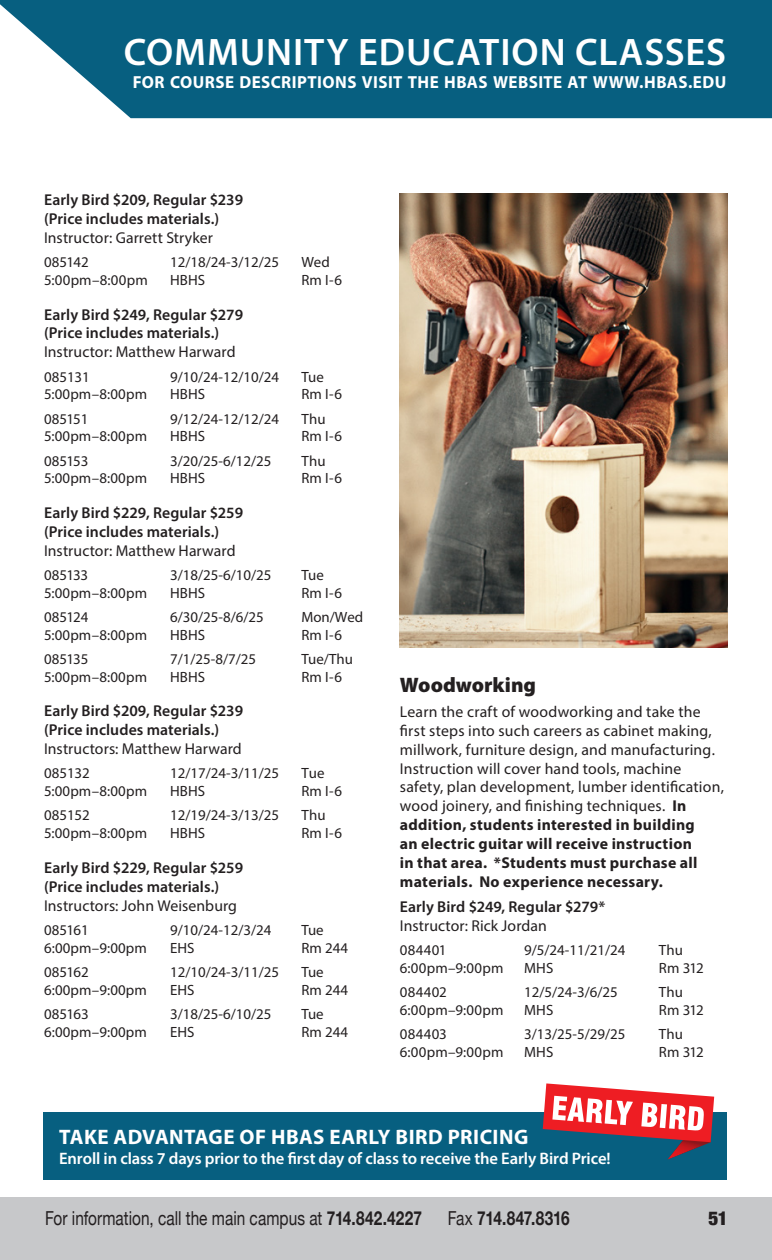
<style>
.page{position:relative;width:772px;height:1260px;background:#fff}
.page>*{position:absolute;margin:0;border:0;box-sizing:border-box;transform-origin:0 0}
.t1{font:600 38.5px "Myriad Pro";letter-spacing:.025em;color:#fff}
.t2{font:700 21px "Myriad Pro";letter-spacing:.02em;color:#fff}
.Body_copy{font:900 21px "Myriad Pro";color:#231f20}
.t3{font:19.25px "Helvetica Neue";color:#231f20;scale:.8 1}
.t4{font:700 19.25px "Helvetica Neue";letter-spacing:-.015em;color:#231f20;scale:.8 1}
.t5{font:900 condensed 19.25px "Helvetica Neue";color:#231f20}
.Body_copy-2{font:700 17.5px "Myriad Pro";letter-spacing:.025em;color:#fff}
.t6{font:600 16.62px "Myriad Pro";letter-spacing:-.005em;color:#fff}
.Body_copy-3{font:600 15.75px/18.9px "Myriad Pro";letter-spacing:.005em;color:#231f20}
.Body_copy-4{font:15.75px/18.9px "Myriad Pro";letter-spacing:.015em;color:#231f20}
.Body_copy-5{font:14.88px "Myriad Pro";color:#231f20}
.Body_copy-6{font:14.88px "Myriad Pro";letter-spacing:.02em;color:#231f20}
.s1{font-weight:400}
.s2{font-weight:700}
</style>
<div class="page">
<svg style="left:0;top:0;width:772px;height:118px;fill:#075f80"></svg>
<div style="left:134px;top:100px;width:592px;height:5px;background:#075f80"></div>
<div style="left:0;top:1197px;width:772px;height:63px;background:#c7c8ca"></div>
<img style="left:400px;top:193px;width:328px;height:455px">
<div style="left:43px;top:1112px;width:684px;height:68px;background:#075f80"></div>
<svg style="left:543px;top:1083px;width:171px;height:77px"></svg>
<p class="t1" style="left:124px;top:28px;width:604px">COMMUNITY EDUCATION CLASSES</p>
<p class="Body_copy-2" style="left:133px;top:70px;width:595px">FOR COURSE DESCRIPTIONS VISIT THE HBAS WEBSITE AT WWW.HBAS.EDU</p>
<p class="Body_copy-3" style="left:44px;top:190px;width:200px">Early Bird $209, Regular $239 (Price includes materials.)<br><span class="s1">Instructor: Garrett Stryker</span></p>
<p class="Body_copy-5" style="left:44px;top:253px;width:46px">085142</p>
<p class="Body_copy-5" style="left:170px;top:253px;width:110px">12/18/24-3/12/25</p>
<p class="Body_copy-5" style="left:301px;top:253px;width:30px">Wed</p>
<p class="Body_copy-5" style="left:44px;top:271px;width:105px">5:00pm–8:00pm</p>
<p class="Body_copy-5" style="left:170px;top:271px;width:37px">HBHS</p>
<p class="Body_copy-5" style="left:301px;top:271px;width:42px">Rm I-6</p>
<p class="Body_copy-3" style="left:44px;top:304px;width:200px">Early Bird $249, Regular $279 (Price includes materials.)<br><span class="s1">Instructor: Matthew Harward</span></p>
<p class="Body_copy-5" style="left:44px;top:367px;width:47px">085131</p>
<p class="Body_copy-5" style="left:170px;top:367px;width:110px">9/10/24-12/10/24</p>
<p class="Body_copy-5" style="left:301px;top:367px;width:24px">Tue</p>
<p class="Body_copy-5" style="left:44px;top:385px;width:104px">5:00pm–8:00pm</p>
<p class="Body_copy-5" style="left:170px;top:385px;width:37px">HBHS</p>
<p class="Body_copy-5" style="left:301px;top:385px;width:42px">Rm I-6</p>
<p class="Body_copy-5" style="left:44px;top:409px;width:46px">085151</p>
<p class="Body_copy-5" style="left:170px;top:409px;width:110px">9/12/24-12/12/24</p>
<p class="Body_copy-5" style="left:301px;top:409px;width:26px">Thu</p>
<p class="Body_copy-5" style="left:44px;top:427px;width:104px">5:00pm–8:00pm</p>
<p class="Body_copy-5" style="left:170px;top:427px;width:37px">HBHS</p>
<p class="Body_copy-5" style="left:301px;top:427px;width:42px">Rm I-6</p>
<p class="Body_copy-5" style="left:44px;top:451px;width:46px">085153</p>
<p class="Body_copy-5" style="left:170px;top:451px;width:103px">3/20/25-6/12/25</p>
<p class="Body_copy-5" style="left:301px;top:451px;width:26px">Thu</p>
<p class="Body_copy-5" style="left:44px;top:469px;width:104px">5:00pm–8:00pm</p>
<p class="Body_copy-5" style="left:170px;top:469px;width:37px">HBHS</p>
<p class="Body_copy-5" style="left:301px;top:469px;width:42px">Rm I-6</p>
<p class="Body_copy-3" style="left:44px;top:503px;width:200px">Early Bird $229, Regular $259 (Price includes materials.)<br><span class="s1">Instructor: Matthew Harward</span></p>
<p class="Body_copy-5" style="left:44px;top:566px;width:46px">085133</p>
<p class="Body_copy-5" style="left:170px;top:566px;width:103px">3/18/25-6/10/25</p>
<p class="Body_copy-5" style="left:301px;top:566px;width:24px">Tue</p>
<p class="Body_copy-5" style="left:44px;top:584px;width:104px">5:00pm–8:00pm</p>
<p class="Body_copy-5" style="left:170px;top:584px;width:37px">HBHS</p>
<p class="Body_copy-5" style="left:301px;top:584px;width:42px">Rm I-6</p>
<p class="Body_copy-5" style="left:44px;top:608px;width:46px">085124</p>
<p class="Body_copy-5" style="left:170px;top:608px;width:95px">6/30/25-8/6/25</p>
<p class="Body_copy-5" style="left:301px;top:608px;width:63px">Mon/Wed</p>
<p class="Body_copy-5" style="left:44px;top:626px;width:104px">5:00pm–8:00pm</p>
<p class="Body_copy-5" style="left:170px;top:626px;width:37px">HBHS</p>
<p class="Body_copy-5" style="left:301px;top:626px;width:42px">Rm I-6</p>
<p class="Body_copy-5" style="left:44px;top:650px;width:46px">085135</p>
<p class="Body_copy-5" style="left:170px;top:650px;width:88px">7/1/25-8/7/25</p>
<p class="Body_copy-5" style="left:301px;top:650px;width:53px">Tue/Thu</p>
<p class="Body_copy-5" style="left:44px;top:668px;width:104px">5:00pm–8:00pm</p>
<p class="Body_copy-5" style="left:170px;top:668px;width:37px">HBHS</p>
<p class="Body_copy-5" style="left:301px;top:668px;width:42px">Rm I-6</p>
<p class="Body_copy-3" style="left:44px;top:701px;width:200px">Early Bird $209, Regular $239 (Price includes materials.)<br><span class="s1">Instructors: Matthew Harward</span></p>
<p class="Body_copy-5" style="left:44px;top:764px;width:47px">085132</p>
<p class="Body_copy-5" style="left:170px;top:764px;width:110px">12/17/24-3/11/25</p>
<p class="Body_copy-5" style="left:301px;top:764px;width:25px">Tue</p>
<p class="Body_copy-5" style="left:44px;top:782px;width:104px">5:00pm–8:00pm</p>
<p class="Body_copy-5" style="left:170px;top:782px;width:37px">HBHS</p>
<p class="Body_copy-5" style="left:301px;top:782px;width:42px">Rm I-6</p>
<p class="Body_copy-5" style="left:44px;top:806px;width:47px">085152</p>
<p class="Body_copy-5" style="left:170px;top:806px;width:110px">12/19/24-3/13/25</p>
<p class="Body_copy-5" style="left:301px;top:806px;width:26px">Thu</p>
<p class="Body_copy-5" style="left:44px;top:824px;width:104px">5:00pm–8:00pm</p>
<p class="Body_copy-5" style="left:170px;top:824px;width:37px">HBHS</p>
<p class="Body_copy-5" style="left:301px;top:824px;width:42px">Rm I-6</p>
<p class="Body_copy-3" style="left:44px;top:858px;width:200px">Early Bird $229, Regular $259 (Price includes materials.)<br><span class="s1">Instructors: John Weisenburg</span></p>
<p class="Body_copy-5" style="left:44px;top:921px;width:46px">085161</p>
<p class="Body_copy-5" style="left:170px;top:921px;width:103px">9/10/24-12/3/24</p>
<p class="Body_copy-5" style="left:301px;top:921px;width:24px">Tue</p>
<p class="Body_copy-5" style="left:44px;top:939px;width:104px">6:00pm–9:00pm</p>
<p class="Body_copy-5" style="left:170px;top:939px;width:26px">EHS</p>
<p class="Body_copy-5" style="left:301px;top:939px;width:48px">Rm 244</p>
<p class="Body_copy-5" style="left:44px;top:963px;width:46px">085162</p>
<p class="Body_copy-5" style="left:170px;top:963px;width:110px">12/10/24-3/11/25</p>
<p class="Body_copy-5" style="left:301px;top:963px;width:24px">Tue</p>
<p class="Body_copy-5" style="left:44px;top:981px;width:104px">6:00pm–9:00pm</p>
<p class="Body_copy-5" style="left:170px;top:981px;width:26px">EHS</p>
<p class="Body_copy-5" style="left:301px;top:981px;width:48px">Rm 244</p>
<p class="Body_copy-5" style="left:44px;top:1005px;width:46px">085163</p>
<p class="Body_copy-5" style="left:170px;top:1005px;width:103px">3/18/25-6/10/25</p>
<p class="Body_copy-5" style="left:301px;top:1005px;width:24px">Tue</p>
<p class="Body_copy-5" style="left:44px;top:1023px;width:104px">6:00pm–9:00pm</p>
<p class="Body_copy-5" style="left:170px;top:1023px;width:26px">EHS</p>
<p class="Body_copy-5" style="left:301px;top:1023px;width:48px">Rm 244</p>
<p class="Body_copy" style="left:400px;top:670px;width:138px">Woodworking</p>
<p class="Body_copy-4" style="left:400px;top:702px;width:326px">Learn the craft of woodworking and take the first steps into such careers as cabinet making, millwork, furniture design, and manufacturing.<br>Instruction will cover hand tools, machine safety, plan development, lumber identification, wood joinery, and finishing techniques. <span class="s2">In addition, students interested in building<br>an electric guitar will receive instruction<br>in that area. *Students must purchase all materials. No experience necessary.</span></p>
<p class="Body_copy-3" style="left:400px;top:897px;width:207px">Early Bird $249, Regular $279*<br><span class="s1">Instructor: Rick Jordan</span></p>
<p class="Body_copy-5" style="left:400px;top:941px;width:48px">084401</p>
<p class="Body_copy-5" style="left:524px;top:941px;width:103px">9/5/24-11/21/24</p>
<p class="Body_copy-5" style="left:659px;top:941px;width:26px">Thu</p>
<p class="Body_copy-6" style="left:400px;top:959px;width:105px">6:00pm–9:00pm</p>
<p class="Body_copy-5" style="left:524px;top:959px;width:31px">MHS</p>
<p class="Body_copy-5" style="left:659px;top:959px;width:46px">Rm 312</p>
<p class="Body_copy-5" style="left:400px;top:983px;width:48px">084402</p>
<p class="Body_copy-5" style="left:524px;top:983px;width:95px">12/5/24-3/6/25</p>
<p class="Body_copy-5" style="left:659px;top:983px;width:26px">Thu</p>
<p class="Body_copy-6" style="left:400px;top:1001px;width:105px">6:00pm–9:00pm</p>
<p class="Body_copy-5" style="left:524px;top:1001px;width:31px">MHS</p>
<p class="Body_copy-5" style="left:659px;top:1001px;width:46px">Rm 312</p>
<p class="Body_copy-5" style="left:400px;top:1025px;width:48px">084403</p>
<p class="Body_copy-5" style="left:524px;top:1025px;width:103px">3/13/25-5/29/25</p>
<p class="Body_copy-5" style="left:659px;top:1025px;width:26px">Thu</p>
<p class="Body_copy-6" style="left:400px;top:1043px;width:105px">6:00pm–9:00pm</p>
<p class="Body_copy-5" style="left:524px;top:1043px;width:31px">MHS</p>
<p class="Body_copy-5" style="left:659px;top:1043px;width:46px">Rm 312</p>
<p class="t2" style="left:59px;top:1123px;width:471px">TAKE ADVANTAGE OF HBAS EARLY BIRD PRICING</p>
<p class="t6" style="left:59px;top:1147px;width:553px">Enroll in class 7 days prior to the first day of class to receive the Early Bird Price!</p>
<p class="t3" style="left:45px;top:1205px;width:473px">For information, call the main campus at <span class="s2">714.842.4227</span></p>
<p class="t4" style="left:448px;top:1203px;width:154px"><span class="s1">Fax</span> 714.847.8316</p>
<p class="t5" style="left:708px;top:1203px;width:21px">51</p>
</div>
